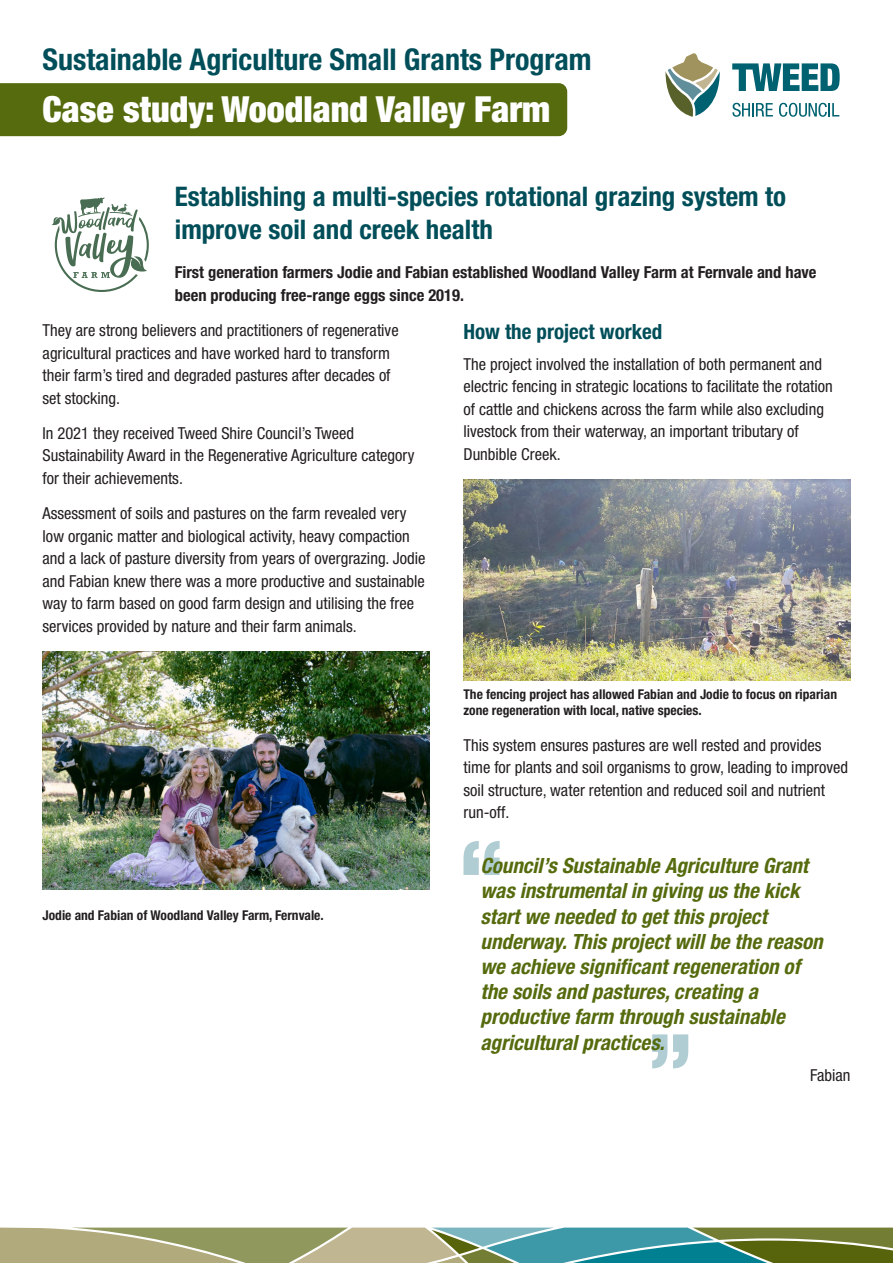
<style>
.page{position:relative;width:893px;height:1263px;background:#fff}
.page>*{position:absolute;margin:0;border:0;box-sizing:border-box;transform-origin:0 0}
.t2{font:900 condensed 36px "Helvetica Neue LT Std";color:#fff}
.t1{font:700 condensed 30px "Helvetica Neue LT Std";color:#004e59}
.None-2{font:700 condensed 27px/32.4px "Helvetica Neue LT Std";color:#004e59}
.pull{font:italic 700 condensed 21px/25.2px "Helvetica Neue LT Std";color:#556b0e}
.None-3{font:700 condensed 21px "Helvetica Neue LT Std";color:#004e59}
.body{font:condensed 16.5px/22.5px "Helvetica Neue LT Std";color:#231f20}
.intro{font:700 condensed 16.5px/22.5px "Helvetica Neue LT Std";color:#231f20}
.t3{font:700 condensed 13.5px/16.2px "Helvetica Neue LT Std";color:#231f20}
</style>
<div class="page">
<svg style="left:463px;top:841px;width:37px;height:34px"></svg>
<svg style="left:652px;top:1034px;width:36px;height:34px"></svg>
<svg style="left:665px;top:53px;width:55px;height:64px"></svg>
<svg style="left:732px;top:63px;width:108px;height:28px"></svg>
<svg style="left:732px;top:103px;width:41px;height:14px"></svg>
<svg style="left:779px;top:103px;width:60px;height:14px"></svg>
<div style="left:0;top:83px;width:567px;height:53px;background:#556b0e"></div>
<svg style="left:52px;top:197px;width:97px;height:95px"></svg>
<img style="left:43px;top:651px;width:386px;height:238px">
<img style="left:463px;top:479px;width:387px;height:201px">
<svg style="left:0;top:1227px;width:893px;height:36px;background:#859f7d"></svg>
<p class="t1" style="left:43px;top:41px;width:551px">Sustainable Agriculture Small Grants Program</p>
<p class="t2" style="left:43px;top:87px;width:509px">Case study: Woodland Valley Farm</p>
<p class="None-2" style="left:175px;top:180px;width:613px">Establishing a multi-species rotational grazing system to improve soil and creek health</p>
<p class="intro" style="left:175px;top:261px;width:643px">First generation farmers Jodie and Fabian established Woodland Valley Farm at Fernvale and have been producing free-range eggs since 2019.</p>
<p class="body" style="left:43px;top:319px;width:358px">They are strong believers and practitioners of regenerative agricultural practices and have worked hard to transform their farm’s tired and degraded pastures after decades of set stocking.</p>
<p class="body" style="left:43px;top:422px;width:373px">In 2021 they received Tweed Shire Council’s Tweed<br>Sustainability Award in the Regenerative Agriculture category for their achievements.</p>
<p class="body" style="left:43px;top:502px;width:385px">Assessment of soils and pastures on the farm revealed very low organic matter and biological activity, heavy compaction and a lack of pasture diversity from years of overgrazing. Jodie and Fabian knew there was a more productive and sustainable way to farm based on good farm design and utilising the free services provided by nature and their farm animals.</p>
<p class="None-3" style="left:463px;top:319px;width:200px">How the project worked</p>
<p class="body" style="left:463px;top:353px;width:371px">The project involved the installation of both permanent and electric fencing in strategic locations to facilitate the rotation of cattle and chickens across the farm while also excluding livestock from their waterway, an important tributary of Dunbible Creek.</p>
<p class="t3" style="left:43px;top:906px;width:283px">Jodie and Fabian of Woodland Valley Farm, Fernvale.</p>
<p class="t3" style="left:463px;top:686px;width:375px">The fencing project has allowed Fabian and Jodie to focus on riparian zone regeneration with local, native species.</p>
<p class="body" style="left:463px;top:733px;width:386px">This system ensures pastures are well rested and provides time for plants and soil organisms to grow, leading to improved soil structure, water retention and reduced soil and nutrient run-off.</p>
<p class="pull" style="left:480px;top:853px;width:344px">Council’s Sustainable Agriculture Grant was instrumental in giving us the kick start we needed to get this project underway. This project will be the reason we achieve significant regeneration of the soils and pastures, creating a productive farm through sustainable agricultural practices.</p>
<p class="body" style="left:810px;top:1063px;width:42px">Fabian</p>
</div>
